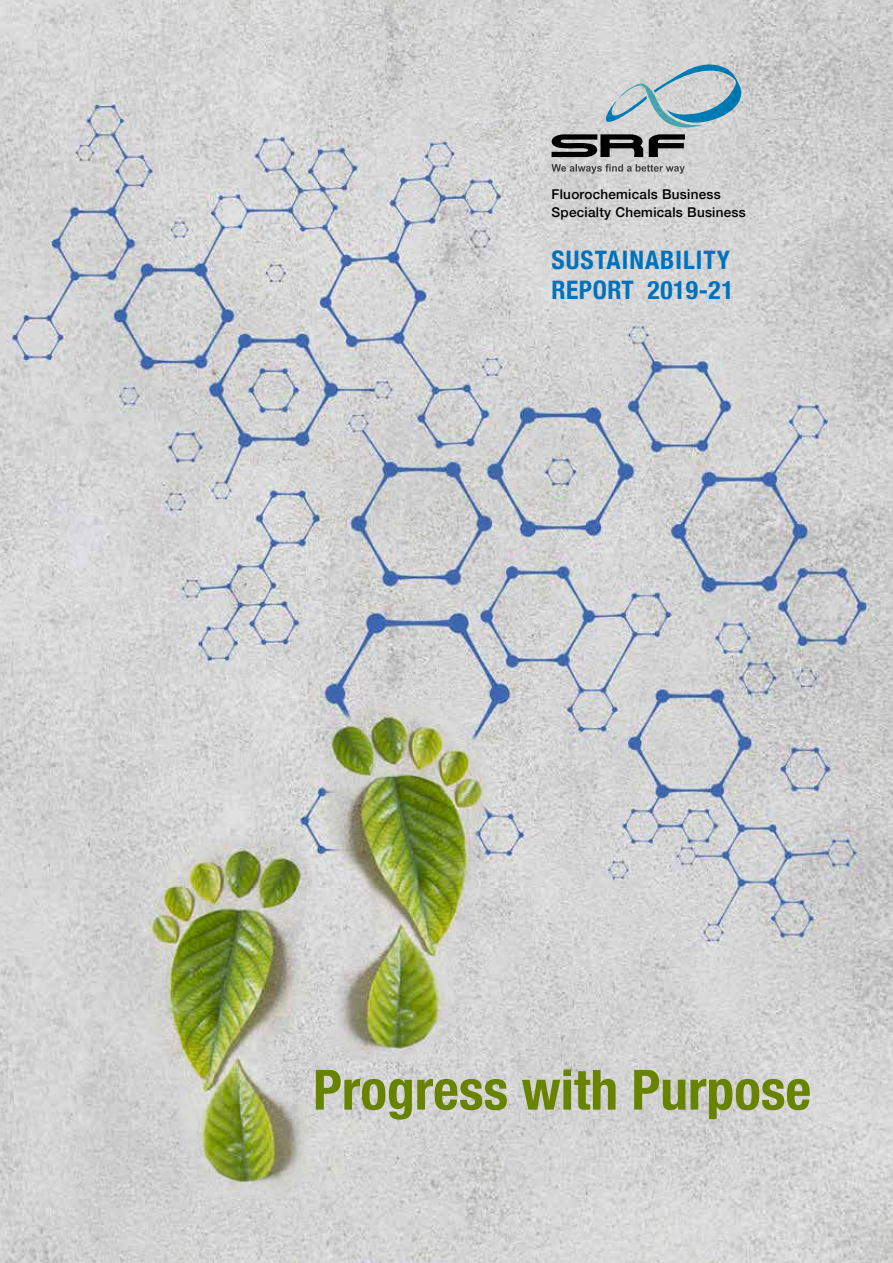
<style>
.page{position:relative;width:893px;height:1263px;background:#fff}
.page>*{position:absolute;margin:0;border:0;box-sizing:border-box;transform-origin:0 0}
.t1{font:700 condensed 55.5px "Helvetica Neue";color:#678300}
.t2{font:700 condensed 25.5px/30.6px "Helvetica Neue";letter-spacing:.04em;color:#0072bc}
.t3{font:500 13.5px/18px "Helvetica Neue";letter-spacing:.02em;color:#000}
</style>
<div class="page">
<img style="left:0;top:0;width:893px;height:1263px">
<svg style="left:551px;top:164px;width:134px;height:10px"></svg>
<svg style="left:552px;top:64px;width:189px;height:93px"></svg>
<p class="t3" style="left:551px;top:184px;width:196px">Fluorochemicals Business<br>Specialty Chemicals Business</p>
<h2 class="t2" style="left:551px;top:242px;width:184px">SUSTAINABILITY<br>REPORT 2019-21</h2>
<h1 class="t1" style="left:313px;top:1044px;width:500px">Progress with Purpose</h1>
</div>
